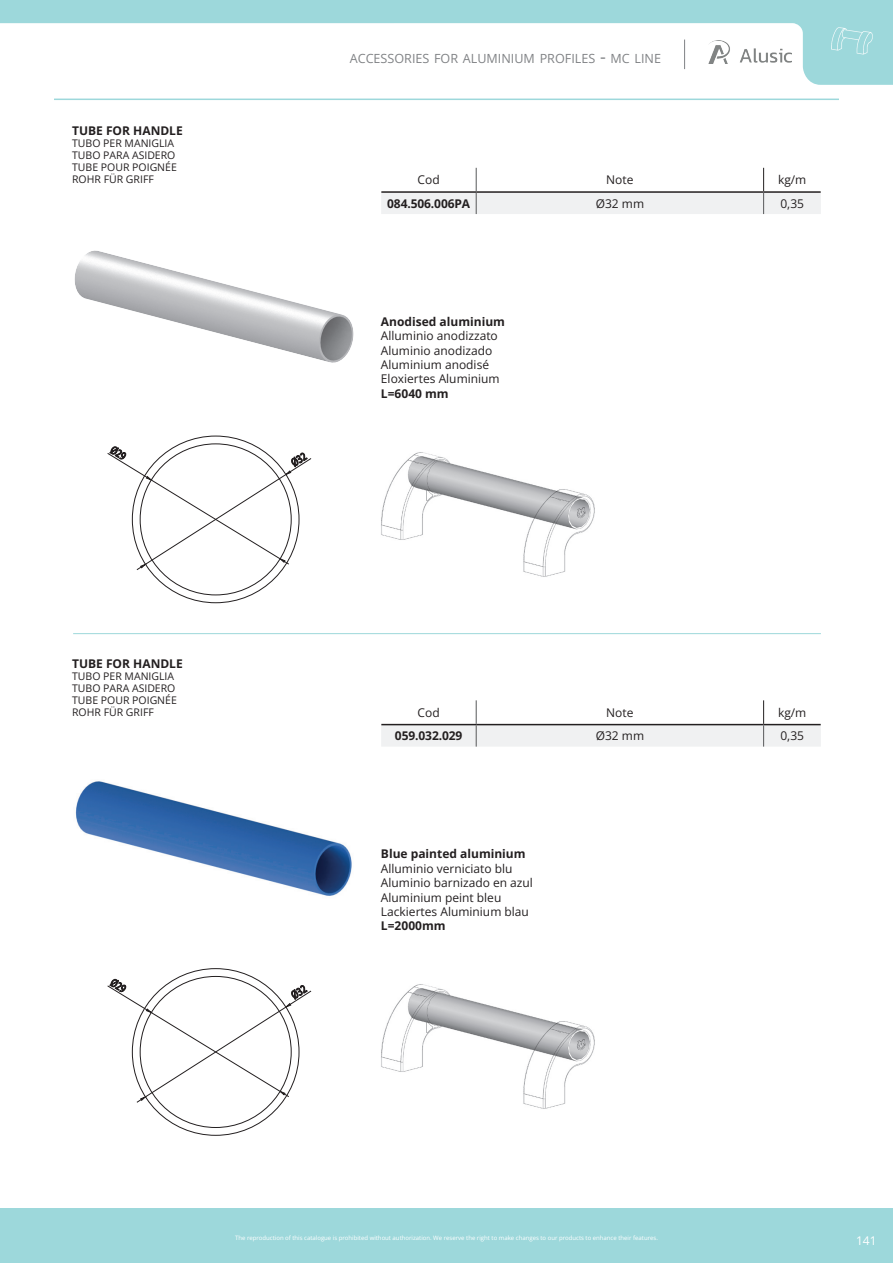
<style>
.page{position:relative;width:893px;height:1263px;background:#fff}
.page>*{position:absolute;margin:0;border:0;box-sizing:border-box;transform-origin:0 0}
.t1{font:12.6px "Open Sans";color:#808285}
.t2{font:12px/14.4px "Open Sans";color:#231f20}
.t3{font:700 12px "Open Sans";color:#231f20}
.t4{font:12px "Open Sans";color:#fff}
.t5{font:10.5px/12px "Open Sans";color:#231f20}
.t6{font:6px "Open Sans";color:#fff}
.s1{font-size:18px}
</style>
<div class="page">
<hr style="left:73px;top:633px;width:748px;height:1px;background:#9dd8db">
<hr style="left:54px;top:99px;width:785px;height:1px;background:#9dd8db">
<svg style="left:0;top:0;width:893px;height:85px"></svg>
<img style="left:824px;top:13px;width:56px;height:56px">
<svg style="left:684px;top:40px;width:1px;height:29px"></svg>
<div style="left:0;top:1208px;width:893px;height:55px;background:#9dd8db"></div>
<img style="left:74px;top:250px;width:280px;height:113px">
<img style="left:381px;top:452px;width:214px;height:125px">
<svg style="left:381px;top:168px;width:440px;height:46px"></svg>
<img style="left:75px;top:781px;width:277px;height:115px">
<img style="left:381px;top:984px;width:214px;height:125px">
<svg style="left:381px;top:700px;width:440px;height:47px"></svg>
<svg style="left:107px;top:445px;width:205px;height:125px"></svg>
<svg style="left:107px;top:978px;width:205px;height:125px"></svg>
<p class="t3" style="left:72px;top:122px;width:112px">TUBE FOR HANDLE</p>
<p class="t5" style="left:72px;top:137px;width:106px">TUBO PER MANIGLIA<br>TUBO PARA ASIDERO<br>TUBE POUR POIGNÉE<br>ROHR FÜR GRIFF</p>
<p class="t3" style="left:72px;top:655px;width:112px">TUBE FOR HANDLE</p>
<p class="t5" style="left:72px;top:670px;width:106px">TUBO PER MANIGLIA<br>TUBO PARA ASIDERO<br>TUBE POUR POIGNÉE<br>ROHR FÜR GRIFF</p>
<p class="t1" style="left:350px;top:50px;width:313px">ACCESSORIES FOR ALUMINIUM PROFILES <span class="s1">-</span> MC LINE</p>
<p class="t2" style="left:418px;top:172px;width:24px">Cod</p>
<p class="t2" style="left:606px;top:172px;width:29px">Note</p>
<p class="t2" style="left:778px;top:172px;width:30px">kg/m</p>
<p class="t3" style="left:387px;top:195px;width:84px">084.506.006PA</p>
<p class="t2" style="left:596px;top:196px;width:50px">Ø32 mm</p>
<p class="t2" style="left:780px;top:196px;width:25px">0,35</p>
<p class="t3" style="left:381px;top:313px;width:126px">Anodised aluminium</p>
<p class="t2" style="left:381px;top:328px;width:120px">Alluminio anodizzato<br>Aluminio anodizado<br>Aluminium anodisé<br>Eloxiertes Aluminium</p>
<p class="t3" style="left:381px;top:385px;width:69px">L=6040 mm</p>
<p class="t2" style="left:418px;top:705px;width:24px">Cod</p>
<p class="t2" style="left:606px;top:705px;width:29px">Note</p>
<p class="t2" style="left:778px;top:705px;width:30px">kg/m</p>
<p class="t3" style="left:395px;top:727px;width:69px">059.032.029</p>
<p class="t2" style="left:596px;top:728px;width:50px">Ø32 mm</p>
<p class="t2" style="left:780px;top:728px;width:25px">0,35</p>
<p class="t3" style="left:381px;top:845px;width:146px">Blue painted aluminium</p>
<p class="t2" style="left:381px;top:861px;width:154px">Alluminio verniciato blu<br>Aluminio barnizado en azul<br>Aluminium peint bleu<br>Lackiertes Aluminium blau</p>
<p class="t3" style="left:381px;top:917px;width:66px">L=2000mm</p>
<p class="t6" style="left:235px;top:1233px;width:424px">The reproduction of this catalogue is prohibited without authorization. We reserve the right to make changes to our products to enhance their features.</p>
<p class="t4" style="left:856px;top:1232px;width:22px">141</p>
</div>
